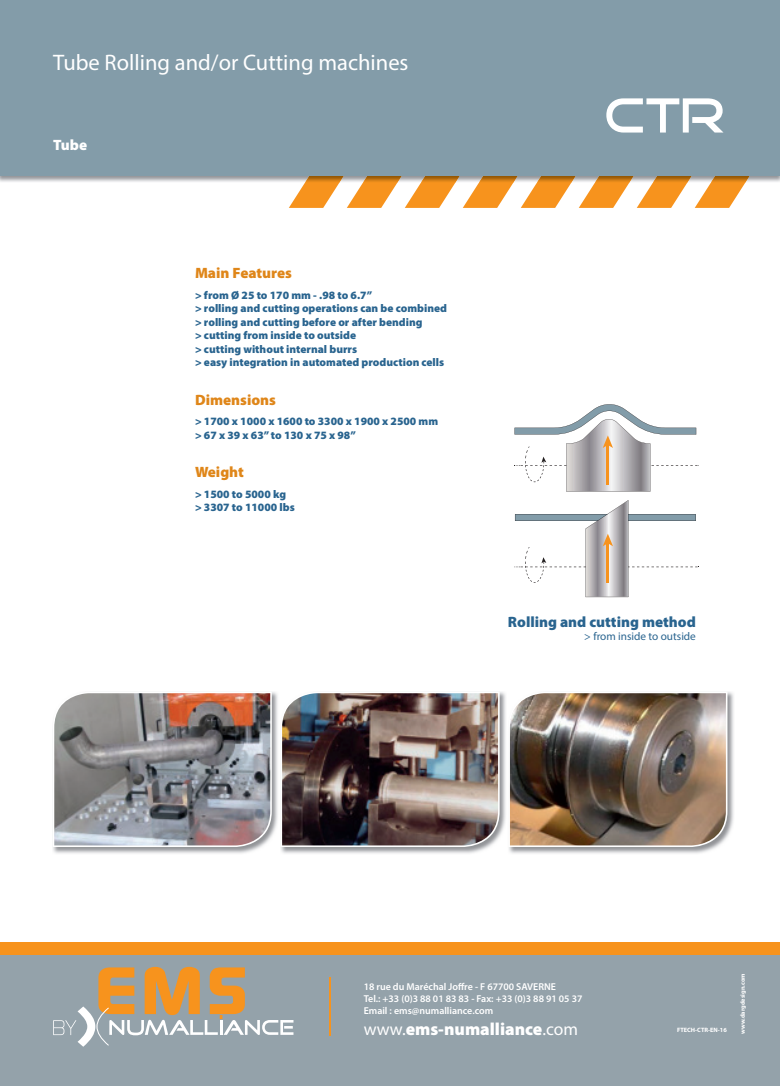
<style>
.page{position:relative;width:780px;height:1088px;background:#fff}
.page>*{position:absolute;margin:0;border:0;box-sizing:border-box;transform-origin:0 0}
.t1{font:50px "Good Times";color:#fff}
.t2{font:22.5px "Myriad Pro";color:#fff}
.t3{font:900 17.5px "Myriad Pro";color:#fff}
.t4{font:900 15px "Myriad Pro";color:#df8619}
.t5{font:900 15px "Myriad Pro";color:#29648f}
.t6{font:900 15px "Myriad Pro";color:#fff}
.t7{font:900 11.25px/13.5px "Myriad Pro";color:#29648f}
.t8{font:11.25px "Myriad Pro";color:#29648f}
.t9{font:600 10px/12px "Myriad Pro";color:#fff}
.t10{font:700 6.25px "Myriad Pro";color:#fff}
.s1{font-weight:400}
</style>
<div class="page">
<svg style="left:289px;top:183px;width:456px;height:25px"></svg>
<div style="left:0;top:948px;width:780px;height:138px;background:#94a2aa"></div>
<img style="left:603px;top:175px;width:50px;height:8px">
<img style="left:487px;top:175px;width:50px;height:8px">
<img style="left:372px;top:175px;width:49px;height:8px">
<img style="left:719px;top:175px;width:58px;height:8px">
<img style="left:537px;top:175px;width:66px;height:8px">
<img style="left:421px;top:175px;width:66px;height:8px">
<img style="left:305px;top:175px;width:67px;height:8px">
<img style="left:653px;top:175px;width:66px;height:8px">
<div style="left:0;top:0;width:780px;height:175px;background:#839ca9"></div>
<div style="left:0;top:943px;width:780px;height:12px;background:#f7931d"></div>
<hr style="left:329px;top:977px;width:2px;height:59px;background:#f7931d">
<svg style="left:53px;top:967px;width:240px;height:80px"></svg>
<img style="left:53px;top:692px;width:681px;height:162px">
<img style="left:53px;top:692px;width:219px;height:155px">
<img style="left:280px;top:692px;width:219px;height:155px">
<img style="left:508px;top:692px;width:219px;height:155px">
<svg style="left:514px;top:404px;width:185px;height:88px"></svg>
<svg style="left:514px;top:500px;width:185px;height:97px"></svg>
<h2 class="t2" style="left:53px;top:54px;width:357px">Tube Rolling and/or Cutting machines</h2>
<h3 class="t6" style="left:53px;top:139px;width:35px">Tube</h3>
<h3 class="t4" style="left:195px;top:267px;width:99px">Main Features</h3>
<p class="t7" style="left:195px;top:289px;width:253px">&gt; from Ø 25 to 170 mm - .98 to 6.7’’<br>&gt; rolling and cutting operations can be combined &gt; rolling and cutting before or after bending<br>&gt; cutting from inside to outside<br>&gt; cutting without internal burrs<br>&gt; easy integration in automated production cells</p>
<h3 class="t4" style="left:195px;top:393px;width:82px">Dimensions</h3>
<p class="t7" style="left:195px;top:415px;width:245px">&gt; 1700 x 1000 x 1600 to 3300 x 1900 x 2500 mm &gt; 67 x 39 x 63’’ to 130 x 75 x 98’’</p>
<h3 class="t4" style="left:195px;top:466px;width:50px">Weight</h3>
<p class="t7" style="left:195px;top:488px;width:101px">&gt; 1500 to 5000 kg &gt; 3307 to 11000 lbs</p>
<h1 class="t1" style="left:604px;top:86px;width:123px">CTR</h1>
<h3 class="t5" style="left:508px;top:616px;width:189px">Rolling and cutting method</h3>
<p class="t8" style="left:584px;top:632px;width:113px">&gt; from inside to outside</p>
<p class="t9" style="left:363px;top:981px;width:220px">18 rue du Maréchal Joffre - F 67700 SAVERNE<br>Tel.: +33 (0)3 88 01 83 83 - Fax: +33 (0)3 88 91 05 37<br>Email : ems@numalliance.com</p>
<h3 class="t3" style="left:363px;top:1022px;width:216px"><span class="s1">www.</span>ems-numalliance<span class="s1">.com</span></h3>
<p class="t10" style="left:677px;top:1028px;width:51px">FTECH-CTR-EN-16</p>
<p class="t10" style="left:740px;top:1034px;width:62px;rotate:-90deg">www.dargdesign.com</p>
</div>
